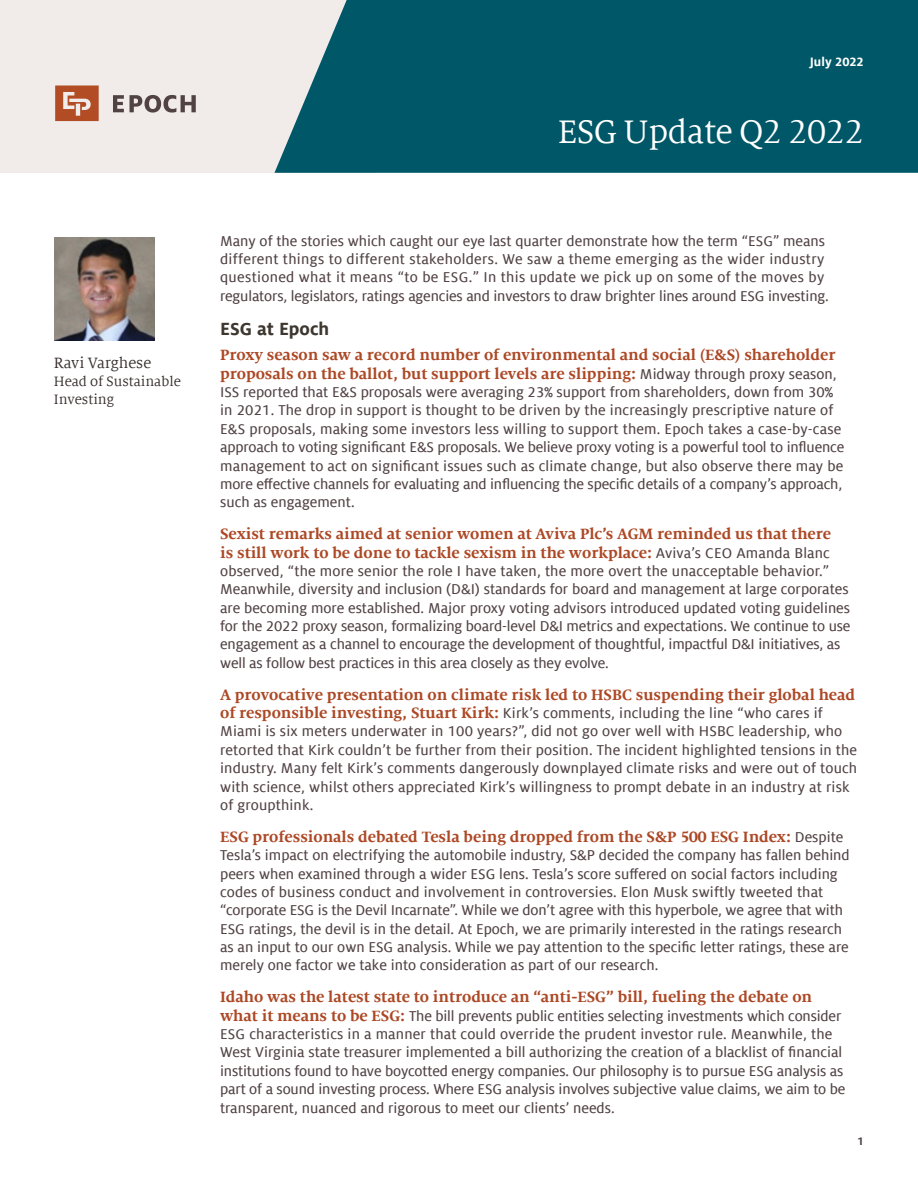
<style>
.page{position:relative;width:918px;height:1188px;background:#fff}
.page>*{position:absolute;margin:0;border:0;box-sizing:border-box;transform-origin:0 0}
.t1{font:36px "Milo Serif Offc Pro";letter-spacing:-.01em;color:#fff}
.t2{font:700 19.5px "Milo Offc Pro";color:#3e3730}
.t3{font:700 16.5px/18.5px "Milo Serif Offc Pro";color:#ac4825}
.t4{font:16.5px "Milo Serif Offc Pro";color:#372f2d}
.t5{font:15.75px/18.5px "Milo Offc Pro Text";color:#514244}
.t6{font:15px/18px "Milo Serif Offc Pro";color:#372f2d}
.t7{font:700 13.5px "Milo Offc Pro";letter-spacing:.005em;color:#fff}
.t8{font:700 12px "Milo Offc Pro";color:#514244}
.s1{font-family:"Milo Offc Pro Text";font-weight:400;font-size:15.75px;color:#514244}
.s2{font-family:"Milo Serif Offc Pro";font-weight:700;font-size:16.5px;color:#ac4825}
</style>
<div class="page">
<img style="left:55px;top:237px;width:100px;height:103px">
<div style="left:0;top:0;width:376px;height:173px;background:#f1ece9"></div>
<div style="left:274px;top:0;width:644px;height:173px;background:#005767"></div>
<svg style="left:113px;top:95px;width:11px;height:17px"></svg>
<svg style="left:130px;top:95px;width:66px;height:18px"></svg>
<svg style="left:55px;top:86px;width:44px;height:35px"></svg>
<p class="t4" style="left:54px;top:353px;width:99px">Ravi Varghese</p>
<p class="t6" style="left:54px;top:372px;width:129px">Head of Sustainable<br>Investing</p>
<p class="t7" style="left:810px;top:54px;width:56px">July 2022</p>
<h1 class="t1" style="left:558px;top:111px;width:307px">ESG Update Q2 2022</h1>
<p class="t5" style="left:220px;top:231px;width:610px">Many of the stories which caught our eye last quarter demonstrate how the term “ESG” means different things to different stakeholders. We saw a theme emerging as the wider industry questioned what it means “to be ESG.” In this update we pick up on some of the moves by regulators, legislators, ratings agencies and investors to draw brighter lines around ESG investing.</p>
<p class="t2" style="left:220px;top:318px;width:111px">ESG at Epoch</p>
<p class="t3" style="left:220px;top:346px;width:618px">Proxy season saw a record number of environmental and social (E&amp;S) shareholder proposals on the ballot, but support levels are slipping: <span class="s1">Midway through proxy season,</span></p>
<p class="t5" style="left:220px;top:383px;width:626px">ISS reported that E&amp;S proposals were averaging 23% support from shareholders, down from 30% in 2021. The drop in support is thought to be driven by the increasingly prescriptive nature of E&amp;S proposals, making some investors less willing to support them. Epoch takes a case-by-case approach to voting significant E&amp;S proposals. We believe proxy voting is a powerful tool to influence management to act on significant issues such as climate change, but also observe there may be more effective channels for evaluating and influencing the specific details of a company’s approach, such as engagement.</p>
<p class="t3" style="left:220px;top:525px;width:612px">Sexist remarks aimed at senior women at Aviva Plc’s AGM reminded us that there is still work to be done to tackle sexism in the workplace: <span class="s1">Aviva’s CEO Amanda Blanc</span></p>
<p class="t5" style="left:220px;top:562px;width:632px">observed, “the more senior the role I have taken, the more overt the unacceptable behavior.” Meanwhile, diversity and inclusion (D&amp;I) standards for board and management at large corporates are becoming more established. Major proxy voting advisors introduced updated voting guidelines for the 2022 proxy season, formalizing board-level D&amp;I metrics and expectations. We continue to use engagement as a channel to encourage the development of thoughtful, impactful D&amp;I initiatives, as well as follow best practices in this area closely as they evolve.</p>
<p class="t3" style="left:220px;top:685px;width:636px">A provocative presentation on climate risk led to HSBC suspending their global head</p>
<p class="t5" style="left:220px;top:704px;width:639px"><span class="s2">of responsible investing, Stuart Kirk:</span> Kirk’s comments, including the line “who cares if Miami is six meters underwater in 100 years?”, did not go over well with HSBC leadership, who retorted that Kirk couldn’t be further from their position. The incident highlighted tensions in the industry. Many felt Kirk’s comments dangerously downplayed climate risks and were out of touch with science, whilst others appreciated Kirk’s willingness to prompt debate in an industry at risk of groupthink.</p>
<p class="t3" style="left:220px;top:827px;width:625px">ESG professionals debated Tesla being dropped from the S&amp;P 500 ESG Index: <span class="s1">Despite</span></p>
<p class="t5" style="left:220px;top:846px;width:631px">Tesla’s impact on electrifying the automobile industry, S&amp;P decided the company has fallen behind peers when examined through a wider ESG lens. Tesla’s score suffered on social factors including codes of business conduct and involvement in controversies. Elon Musk swiftly tweeted that “corporate ESG is the Devil Incarnate”. While we don’t agree with this hyperbole, we agree that with ESG ratings, the devil is in the detail. At Epoch, we are primarily interested in the ratings research as an input to our own ESG analysis. While we pay attention to the specific letter ratings, these are merely one factor we take into consideration as part of our research.</p>
<p class="t3" style="left:220px;top:988px;width:593px">Idaho was the latest state to introduce an “anti-ESG” bill, fueling the debate on</p>
<p class="t5" style="left:220px;top:1007px;width:627px"><span class="s2">what it means to be ESG:</span> The bill prevents public entities selecting investments which consider ESG characteristics in a manner that could override the prudent investor rule. Meanwhile, the West Virginia state treasurer implemented a bill authorizing the creation of a blacklist of financial institutions found to have boycotted energy companies. Our philosophy is to pursue ESG analysis as part of a sound investing process. Where ESG analysis involves subjective value claims, we aim to be transparent, nuanced and rigorous to meet our clients’ needs.</p>
<p class="t8" style="left:857px;top:1134px;width:8px">1</p>
</div>
